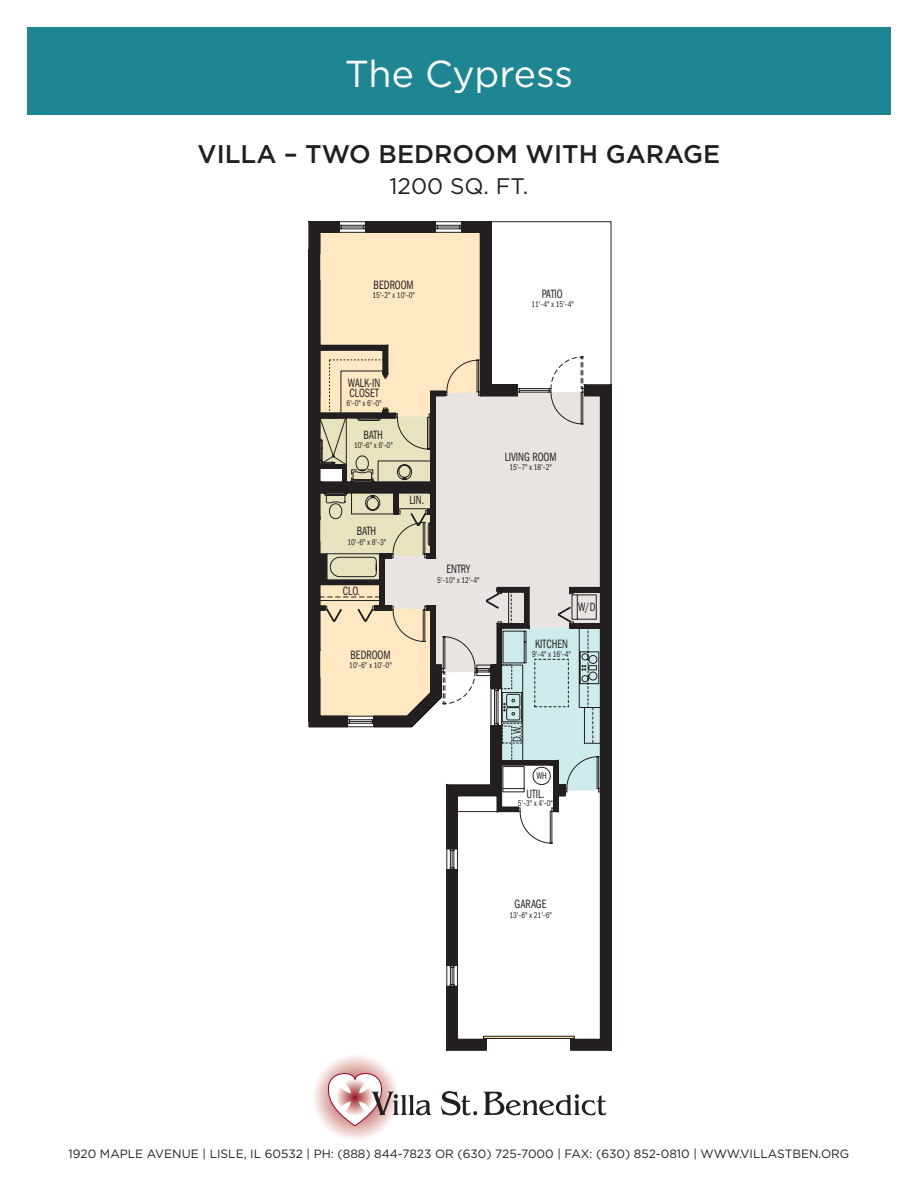
<style>
.page{position:relative;width:918px;height:1188px;background:#fff}
.page>*{position:absolute;margin:0;border:0;box-sizing:border-box;transform-origin:0 0}
.t1{font:37.5px "Gotham";letter-spacing:-.005em;color:#fff}
.t2{font:500 25.5px "Gotham";color:#231f20}
.t3{font:500 22.5px "Optima";letter-spacing:.06em;color:#231f20}
.t4{font:22.5px "Gotham";color:#231f20}
.t5{font:condensed 12.45px/10.6px "Franklin Gothic";color:#231f20;scale:.84 1}
.t6{font:condensed 12.45px "Franklin Gothic";color:#231f20;scale:.83 1}
.t7{font:12px "Gotham";color:#231f20}
.t8{font:condensed 10.2px "Franklin Gothic";color:#231f20;scale:.84 1}
.t9{font:condensed 8.7px "Franklin Gothic";color:#231f20;scale:.85 1}
</style>
<div class="page">
<svg style="left:311px;top:1053px;width:88px;height:87px"></svg>
<svg style="left:327px;top:1070px;width:105px;height:57px"></svg>
<svg style="left:441px;top:1110px;width:36px;height:5px"></svg>
<svg style="left:483px;top:1110px;width:124px;height:5px"></svg>
<div style="left:27px;top:27px;width:864px;height:87px;background:#1e8592"></div>
<svg style="left:393px;top:1070px;width:213px;height:40px"></svg>
<svg style="left:308px;top:220px;width:304px;height:836px"></svg>
<h1 class="t1" style="left:345px;top:49px;width:230px">THE CYPRESS</h1>
<h2 class="t2" style="left:198px;top:137px;width:524px">VILLA – TWO BEDROOM WITH GARAGE</h2>
<h3 class="t4" style="left:390px;top:172px;width:140px">1200 SQ. FT.</h3>
<h3 class="t3" style="left:270px;top:144px;width:379px">VILLA CENTER – ONE BEDROOM</h3>
<h3 class="t5" style="left:374px;top:279px;width:49px">BEDROOM</h3>
<p class="t9" style="left:373px;top:290px;width:52px">15'–2" x 10'–0"</p>
<h3 class="t5" style="left:542px;top:288px;width:26px">PATIO</h3>
<p class="t9" style="left:531px;top:299px;width:52px">11'–4" x 15'–4"</p>
<h3 class="t5" style="left:348px;top:377px;width:40px">WALK-IN<br>CLOSET</h3>
<p class="t9" style="left:347px;top:398px;width:43px">6'–0" x 6'–0"</p>
<h3 class="t5" style="left:363px;top:430px;width:25px">BATH</h3>
<p class="t9" style="left:354px;top:441px;width:47px">10'–6" x 6'–0"</p>
<h3 class="t5" style="left:357px;top:526px;width:25px">BATH</h3>
<p class="t9" style="left:347px;top:537px;width:47px">10'–6" x 8'–3"</p>
<h3 class="t5" style="left:343px;top:586px;width:22px">CLO.</h3>
<h3 class="t5" style="left:409px;top:495px;width:19px">LIN.</h3>
<h3 class="t5" style="left:447px;top:564px;width:30px">ENTRY</h3>
<p class="t9" style="left:437px;top:575px;width:52px">5'–10" x 12'–4"</p>
<h3 class="t5" style="left:350px;top:649px;width:49px">BEDROOM</h3>
<p class="t9" style="left:349px;top:660px;width:52px">10'–6" x 10'–0"</p>
<h3 class="t5" style="left:505px;top:452px;width:63px">LIVING ROOM</h3>
<p class="t9" style="left:509px;top:463px;width:52px">15'–7" x 18'–2"</p>
<h3 class="t5" style="left:578px;top:601px;width:23px">W/D</h3>
<h3 class="t5" style="left:535px;top:639px;width:41px">KITCHEN</h3>
<p class="t9" style="left:532px;top:650px;width:47px">9'–4" x 16'–4"</p>
<h3 class="t6" style="left:510px;top:742px;width:22px;rotate:-90deg">D.W.</h3>
<p class="t8" style="left:536px;top:770px;width:14px">WH</p>
<h3 class="t5" style="left:526px;top:789px;width:23px">UTIL.</h3>
<p class="t9" style="left:518px;top:799px;width:43px">5'–3" x 4'–0"</p>
<h3 class="t5" style="left:515px;top:899px;width:40px">GARAGE</h3>
<p class="t9" style="left:509px;top:910px;width:52px">13'–6" x 21'–6"</p>
<h3 class="t7" style="left:69px;top:1146px;width:782px">1920 MAPLE AVENUE | LISLE, IL 60532 | PH: (888) 844-7823 OR (630) 725-7000 | FAX: (630) 852-0810 | WWW.VILLASTBEN.ORG</h3>
</div>
